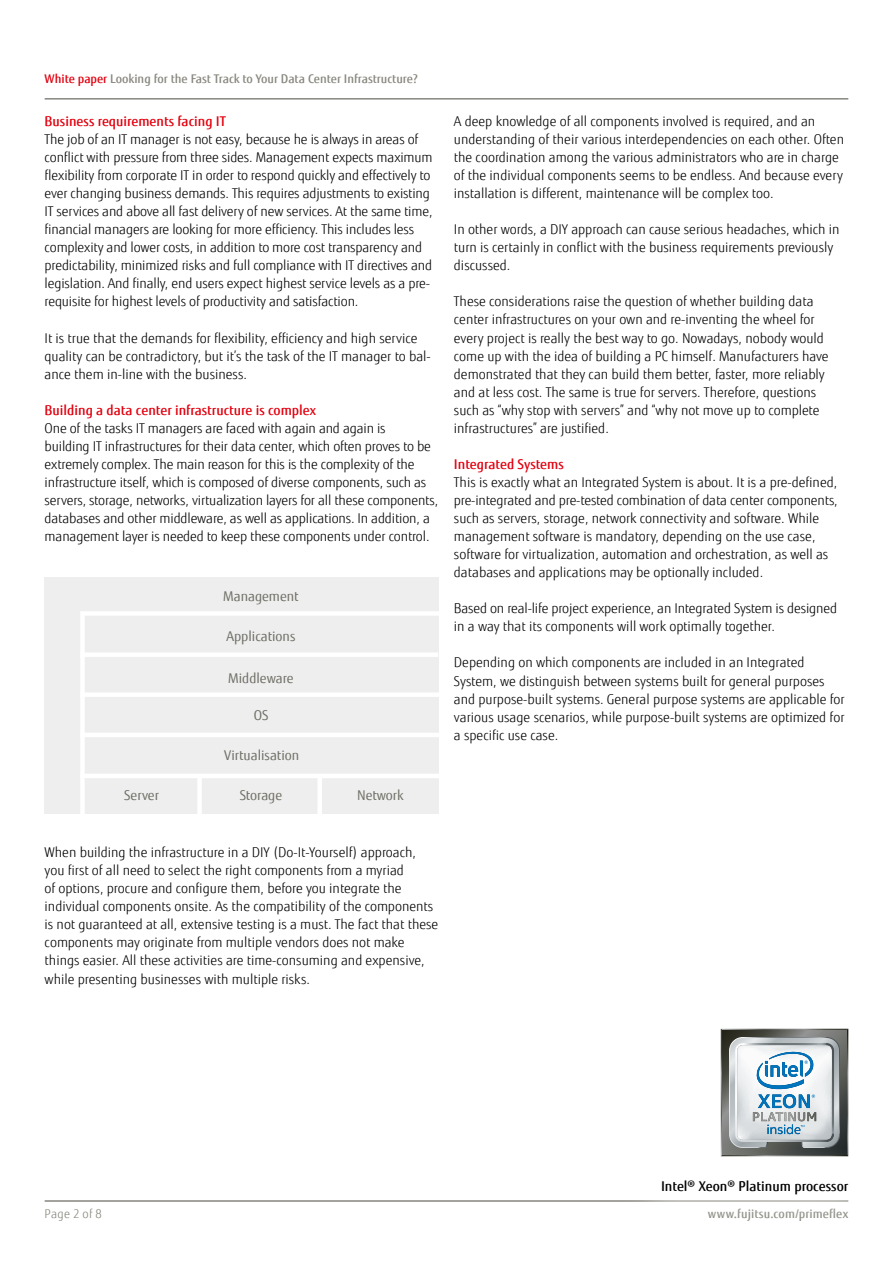
<style>
.page{position:relative;width:893px;height:1263px;background:#fff}
.page>*{position:absolute;margin:0;border:0;box-sizing:border-box;transform-origin:0 0}
.t1{font:300 13.5px/18px "Fujitsu Sans";color:#000}
.t2{font:500 13.5px "Fujitsu Sans";color:#e3000f}
.t3{font:13.5px "Fujitsu Sans";color:#6f6e66}
.t4{font:500 13.5px "Fujitsu Sans";color:#000}
.t5{font:500 12px "Fujitsu Sans";color:#87867e}
.t6{font:300 12px "Fujitsu Sans";letter-spacing:.02em;color:#87867e}
.s1{color:#e3000f}
</style>
<div class="page">
<hr style="left:45px;top:1200px;width:803px;height:2px;background:#87867e">
<hr style="left:45px;top:98px;width:803px;height:2px;background:#87867e">
<svg style="left:721px;top:1029px;width:127px;height:112px"></svg>
<div style="left:623px;top:1141px;width:264px;height:91px;background:#fff"></div>
<div style="left:45px;top:577px;width:394px;height:237px;background:#eee"></div>
<svg style="left:80px;top:611px;width:359px;height:203px"></svg>
<div style="left:197px;top:776px;width:5px;height:41px;background:#fff"></div>
<div style="left:317px;top:776px;width:5px;height:41px;background:#fff"></div>
<div style="left:80px;top:652px;width:358px;height:5px;background:#fff"></div>
<div style="left:80px;top:692px;width:359px;height:5px;background:#fff"></div>
<hr style="left:80px;top:733px;width:359px;height:4px;background:#fff">
<hr style="left:80px;top:774px;width:359px;height:4px;background:#fff">
<p class="t5" style="left:45px;top:71px;width:375px"><span class="s1">White paper</span> Looking for the Fast Track to Your Data Center Infrastructure?</p>
<p class="t2" style="left:45px;top:112px;width:183px">Business requirements facing IT</p>
<p class="t1" style="left:45px;top:130px;width:390px">The job of an IT manager is not easy, because he is always in areas of conflict with pressure from three sides. Management expects maximum flexibility from corporate IT in order to respond quickly and effectively to ever changing business demands. This requires adjustments to existing IT services and above all fast delivery of new services. At the same time, financial managers are looking for more efficiency. This includes less complexity and lower costs, in addition to more cost transparency and predictability, minimized risks and full compliance with IT directives and legislation. And finally, end users expect highest service levels as a pre&shy;requisite for highest levels of productivity and satisfaction.</p>
<p class="t1" style="left:45px;top:329px;width:388px">It is true that the demands for flexibility, efficiency and high service quality can be contradictory, but it’s the task of the IT manager to bal&shy;ance them in-line with the business.</p>
<p class="t2" style="left:45px;top:401px;width:273px">Building a data center infrastructure is complex</p>
<p class="t1" style="left:45px;top:419px;width:395px">One of the tasks IT managers are faced with again and again is<br>building IT infrastructures for their data center, which often proves to be extremely complex. The main reason for this is the complexity of the infrastructure itself, which is composed of diverse components, such as servers, storage, networks, virtualization layers for all these components, databases and other middleware, as well as applications. In addition, a management layer is needed to keep these components under control.</p>
<p class="t3" style="left:223px;top:588px;width:77px">Management</p>
<p class="t3" style="left:227px;top:628px;width:70px">Applications</p>
<p class="t3" style="left:228px;top:669px;width:67px">Middleware</p>
<p class="t3" style="left:254px;top:706px;width:16px">OS</p>
<p class="t3" style="left:224px;top:747px;width:76px">Virtualisation</p>
<p class="t3" style="left:124px;top:787px;width:36px">Server</p>
<p class="t3" style="left:240px;top:787px;width:44px">Storage</p>
<p class="t3" style="left:357px;top:787px;width:48px">Network</p>
<p class="t1" style="left:454px;top:112px;width:392px">A deep knowledge of all components involved is required, and an understanding of their various interdependencies on each other. Often the coordination among the various administrators who are in charge of the individual components seems to be endless. And because every installation is different, maintenance will be complex too.</p>
<p class="t1" style="left:454px;top:220px;width:387px">In other words, a DIY approach can cause serious headaches, which in turn is certainly in conflict with the business requirements previously discussed.</p>
<p class="t1" style="left:454px;top:293px;width:376px">These considerations raise the question of whether building data center infrastructures on your own and re-inventing the wheel for every project is really the best way to go. Nowadays, nobody would come up with the idea of building a PC himself. Manufacturers have demonstrated that they can build them better, faster, more reliably and at less cost. The same is true for servers. Therefore, questions such as “why stop with servers” and “why not move up to complete infrastructures” are justified.</p>
<p class="t2" style="left:454px;top:455px;width:111px">Integrated Systems</p>
<p class="t1" style="left:454px;top:473px;width:385px">This is exactly what an Integrated System is about. It is a pre-defined, pre-integrated and pre-tested combination of data center components, such as servers, storage, network connectivity and software. While management software is mandatory, depending on the use case, software for virtualization, automation and orchestration, as well as databases and applications may be optionally included.</p>
<p class="t1" style="left:454px;top:600px;width:385px">Based on real-life project experience, an Integrated System is designed in a way that its components will work optimally together.</p>
<p class="t1" style="left:454px;top:654px;width:392px">Depending on which components are included in an Integrated System, we distinguish between systems built for general purposes and purpose-built systems. General purpose systems are applicable for various usage scenarios, while purpose-built systems are optimized for a specific use case.</p>
<p class="t1" style="left:45px;top:843px;width:395px">When building the infrastructure in a DIY (Do-It-Yourself) approach, you first of all need to select the right components from a myriad<br>of options, procure and configure them, before you integrate the individual components onsite. As the compatibility of the components is not guaranteed at all, extensive testing is a must. The fact that these components may originate from multiple vendors does not make things easier. All these activities are time-consuming and expensive, while presenting businesses with multiple risks.</p>
<p class="t4" style="left:661px;top:1178px;width:189px">Intel® Xeon® Platinum processor</p>
<p class="t6" style="left:45px;top:1207px;width:59px">Page 2 of 8</p>
<p class="t5" style="left:708px;top:1206px;width:142px">www.fujitsu.com/primeflex</p>
</div>
